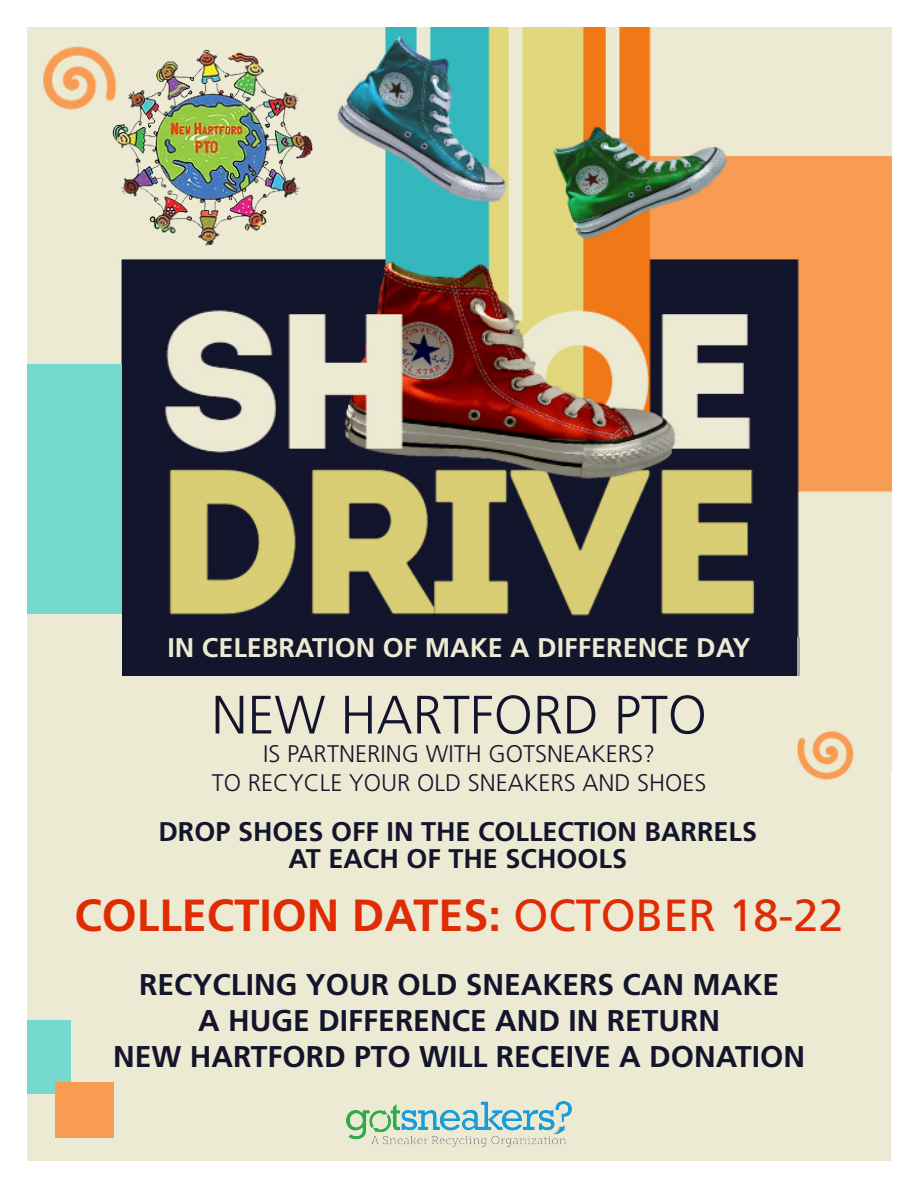
<style>
.page{position:relative;width:918px;height:1188px;background:#fff}
.page>*{position:absolute;margin:0;border:0;box-sizing:border-box;transform-origin:0 0}
.t1{font:300 54px "Frutiger LT Std";color:#13152c}
.t2{font:700 45px "Frutiger LT Std";color:#df2c04}
.t3{font:700 30px "Frutiger LT Std";color:#13152c}
.t4{font:700 27px "Frutiger LT Std";color:#13152c}
.t5{font:700 27px "Frutiger LT Std";color:#ecead3}
.t6{font:300 24px "Frutiger LT Std";color:#13152c}
.s1{font-weight:400}
</style>
<div class="page">
<div style="left:27px;top:756px;width:864px;height:405px;background:#ecead3"></div>
<img style="left:27px;top:27px;width:864px;height:729px">
<img style="left:40px;top:39px;width:80px;height:73px">
<div style="left:89px;top:135px;width:22px;height:113px;background:#ecead3"></div>
<img style="left:111px;top:47px;width:204px;height:201px">
<div style="left:121px;top:622px;width:676px;height:54px;background:#13152c"></div>
<hr style="left:797px;top:638px;width:2px;height:38px;background:#a5a59d">
<div style="left:27px;top:676px;width:330px;height:107px;background:#ecead3"></div>
<div style="left:27px;top:614px;width:94px;height:79px;background:#ecead3"></div>
<div style="left:27px;top:364px;width:94px;height:250px;background:#75d9cd"></div>
<div style="left:27px;top:1020px;width:44px;height:73px;background:#75d9cd"></div>
<div style="left:55px;top:1083px;width:59px;height:55px;background:#f89c53"></div>
<img style="left:794px;top:729px;width:61px;height:51px">
<img style="left:347px;top:1102px;width:224px;height:44px">
<p class="t5" style="left:167px;top:632px;width:585px">IN CELEBRATION OF MAKE A DIFFERENCE DAY</p>
<p class="t1" style="left:211px;top:684px;width:497px">NEW HARTFORD PTO</p>
<p class="t6" style="left:263px;top:740px;width:393px">IS PARTNERING WITH GOTSNEAKERS?</p>
<p class="t6" style="left:212px;top:769px;width:496px">TO RECYCLE YOUR OLD SNEAKERS AND SHOES</p>
<p class="t4" style="left:158px;top:815px;width:600px">DROP SHOES OFF IN THE COLLECTION BARRELS</p>
<p class="t4" style="left:289px;top:842px;width:340px">AT EACH OF THE SCHOOLS</p>
<p class="t2" style="left:74px;top:889px;width:771px">COLLECTION DATES: <span class="s1">OCTOBER 18-22</span></p>
<p class="t3" style="left:139px;top:967px;width:642px">RECYCLING YOUR OLD SNEAKERS CAN MAKE</p>
<p class="t3" style="left:198px;top:1003px;width:523px">A HUGE DIFFERENCE AND IN RETURN</p>
<p class="t3" style="left:113px;top:1039px;width:694px">NEW HARTFORD PTO WILL RECEIVE A DONATION</p>
</div>
